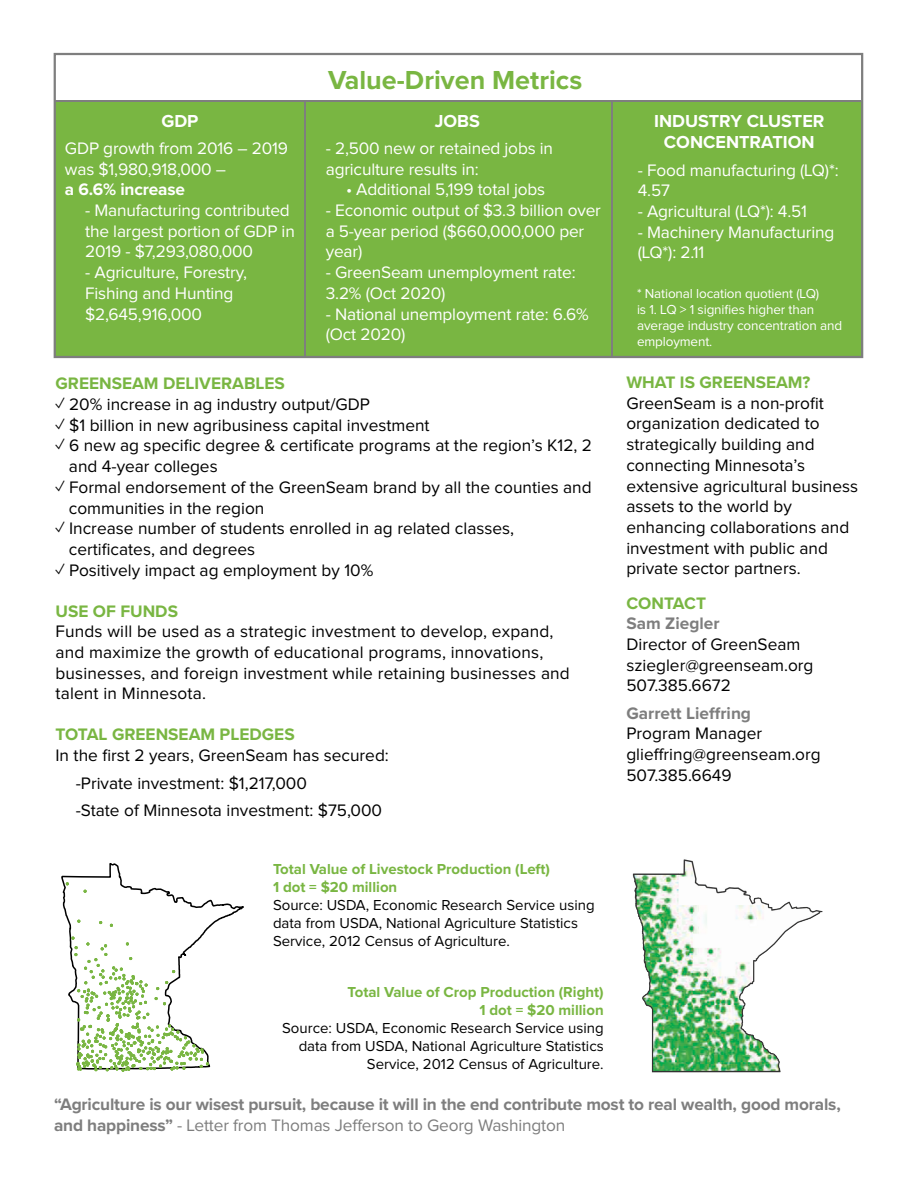
<style>
.page{position:relative;width:918px;height:1188px;background:#fff}
.page>*{position:absolute;margin:0;border:0;box-sizing:border-box;transform-origin:0 0}
.t1{font:700 27px "Proxima Nova";color:#79b642}
.t2{font:700 18px/21.6px "Proxima Nova";color:#fff;text-align:center}
.t3{font:17.25px/20.7px "Proxima Nova";color:#000}
.t4{font:17.25px/20.7px "Proxima Nova";letter-spacing:-.01em;color:#fff}
.t5{font:700 17.25px/20.7px "Proxima Nova";letter-spacing:-.01em;color:#7e7e7e}
.t6{font:700 17.25px "Proxima Nova";color:#79b642}
.t7{font:700 17.25px "Proxima Nova";letter-spacing:-.01em;color:#fff}
.t8{font:15px/18px "Proxima Nova";color:#000;text-align:right}
.t9{font:700 15px "Proxima Nova";color:#79b642}
.t10{font:13.5px/16.2px "Proxima Nova";letter-spacing:-.01em;color:#fff}
.s1{font-weight:700;color:#79b642}
.s2{font-weight:700;color:#7e7e7e}
.s3{font-weight:400}
</style>
<div class="page">
<div style="left:54px;top:101px;width:809px;height:256px;background:#79b642"></div>
<div style="left:54px;top:53px;width:809px;height:305px;border:2px solid #7e7e7e"></div>
<hr style="left:304px;top:101px;width:2px;height:255px;background:#7e7e7e">
<hr style="left:611px;top:101px;width:2px;height:256px;background:#7e7e7e">
<hr style="left:55px;top:100px;width:806px;height:2px;background:#7e7e7e">
<img style="left:632px;top:859px;width:191px;height:214px">
<svg style="left:61px;top:863px;width:183px;height:208px"></svg>
<p class="t2" style="left:161px;top:110px;width:39px">GDP</p>
<p class="t4" style="left:65px;top:139px;width:225px">GDP growth from 2016 – 2019 was $1,980,918,000 –</p>
<p class="t7" style="left:65px;top:179px;width:122px">a 6.6% increase</p>
<p class="t4" style="left:85px;top:201px;width:211px">- Manufacturing contributed the largest portion of GDP in<br>2019 - $7,293,080,000</p>
<p class="t4" style="left:85px;top:263px;width:163px">- Agriculture, Forestry,<br>Fishing and Hunting $2,645,916,000</p>
<p class="t1" style="left:328px;top:63px;width:256px">Value-Driven Metrics</p>
<p class="t2" style="left:435px;top:110px;width:47px">JOBS</p>
<p class="t4" style="left:326px;top:139px;width:229px">- 2,500 new or retained jobs in agriculture results in:</p>
<p class="t4" style="left:346px;top:180px;width:201px">• Additional 5,199 total jobs</p>
<p class="t4" style="left:326px;top:201px;width:277px">- Economic output of $3.3 billion over a 5-year period ($660,000,000 per year)</p>
<p class="t4" style="left:326px;top:263px;width:251px">- GreenSeam unemployment rate:<br>3.2% (Oct 2020)</p>
<p class="t4" style="left:326px;top:304px;width:264px">- National unemployment rate: 6.6% (Oct 2020)</p>
<p class="t6" style="left:56px;top:373px;width:231px">GREENSEAM DELIVERABLES</p>
<p class="t3" style="left:56px;top:395px;width:316px">✓ 20% increase in ag industry output/GDP</p>
<p class="t3" style="left:56px;top:415px;width:376px">✓ $1 billion in new agribusiness capital investment</p>
<p class="t3" style="left:56px;top:436px;width:538px">✓ 6 new ag specific degree &amp; certificate programs at the region’s K12, 2</p>
<p class="t3" style="left:69px;top:457px;width:150px">and 4-year colleges</p>
<p class="t3" style="left:56px;top:478px;width:538px">✓ Formal endorsement of the GreenSeam brand by all the counties and</p>
<p class="t3" style="left:69px;top:498px;width:197px">communities in the region</p>
<p class="t3" style="left:56px;top:519px;width:460px">✓ Increase number of students enrolled in ag related classes,</p>
<p class="t3" style="left:69px;top:540px;width:188px">certificates, and degrees</p>
<p class="t3" style="left:56px;top:560px;width:319px">✓ Positively impact ag employment by 10%</p>
<p class="t3" style="left:56px;top:601px;width:516px"><span class="s1">USE OF FUNDS<br></span>Funds will be used as a strategic investment to develop, expand, and maximize the growth of educational programs, innovations, businesses, and foreign investment while retaining businesses and talent in Minnesota.</p>
<p class="t3" style="left:56px;top:725px;width:335px"><span class="s1">TOTAL GREENSEAM PLEDGES<br></span>In the first 2 years, GreenSeam has secured:</p>
<p class="t3" style="left:76px;top:773px;width:233px">-Private investment: $1,217,000</p>
<p class="t3" style="left:76px;top:801px;width:308px">-State of Minnesota investment: $75,000</p>
<p class="t9" style="left:273px;top:860px;width:279px">Total Value of Livestock Production (Left)</p>
<p class="t8" style="left:273px;top:878px;width:323px;text-align:left"><span class="s1">1 dot = $20 million<br></span>Source: USDA, Economic Research Service using data from USDA, National Agriculture Statistics Service, 2012 Census of Agriculture.</p>
<p class="t9" style="left:348px;top:983px;width:258px">Total Value of Crop Production (Right)</p>
<p class="t8" style="left:282px;top:1002px;width:323px"><span class="s1">1 dot = $20 million<br></span>Source: USDA, Economic Research Service using data from USDA, National Agriculture Statistics Service, 2012 Census of Agriculture.</p>
<p class="t2" style="left:654px;top:110px;width:172px">INDUSTRY CLUSTER<br>CONCENTRATION</p>
<p class="t4" style="left:638px;top:160px;width:202px">- Food manufacturing (LQ)*:<br>4.57</p>
<p class="t4" style="left:638px;top:202px;width:171px">- Agricultural (LQ*): 4.51</p>
<p class="t4" style="left:638px;top:222px;width:198px">- Machinery Manufacturing (LQ*): 2.11</p>
<p class="t10" style="left:637px;top:286px;width:207px">* National location quotient (LQ)<br>is 1. LQ &gt; 1 signifies higher than average industry concentration and employment.</p>
<p class="t3" style="left:626px;top:373px;width:233px"><span class="s1">WHAT IS GREENSEAM?<br></span>GreenSeam is a non-profit organization dedicated to strategically building and connecting Minnesota’s extensive agricultural business assets to the world by enhancing collaborations and investment with public and private sector partners.</p>
<p class="t3" style="left:626px;top:593px;width:176px"><span class="s1">CONTACT<br></span><span class="s2">Sam Ziegler<br></span>Director of GreenSeam</p>
<p class="t3" style="left:626px;top:655px;width:189px">sziegler@greenseam.org</p>
<p class="t3" style="left:626px;top:676px;width:106px">507.385.6672</p>
<p class="t5" style="left:626px;top:703px;width:126px">Garrett Lieffring</p>
<p class="t3" style="left:626px;top:724px;width:137px">Program Manager</p>
<p class="t3" style="left:626px;top:745px;width:196px">glieffring@greenseam.org</p>
<p class="t3" style="left:626px;top:766px;width:107px">507.385.6649</p>
<p class="t5" style="left:54px;top:1095px;width:788px">“Agriculture is our wisest pursuit, because it will in the end contribute most to real wealth, good morals, and happiness” <span class="s3">- Letter from Thomas Jefferson to Georg Washington</span></p>
</div>
